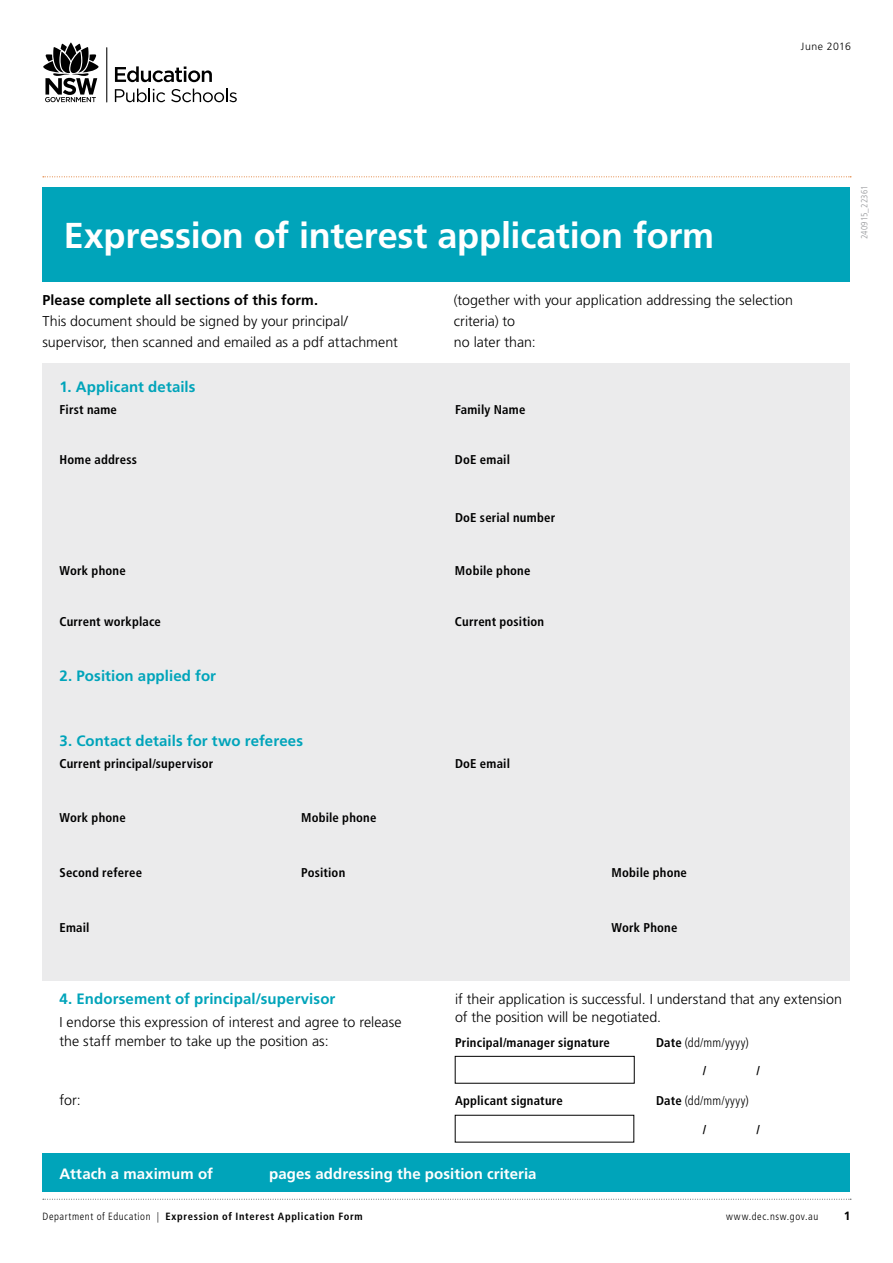
<style>
.page{position:relative;width:893px;height:1263px;background:#fff}
.page>*{position:absolute;margin:0;border:0;box-sizing:border-box;transform-origin:0 0}
.h1__Main_Title{font:700 36px "Frutiger LT Std";letter-spacing:-.005em;color:#fff}
.h2__Category_headin{font:700 15px "Frutiger LT Std";letter-spacing:.005em;color:#00a4ba}
.p__Body_copy{font:700 15px "Frutiger LT Std";letter-spacing:.005em;color:#fff}
.p__Body_copy-2{font:300 14.25px/21px "Frutiger LT Std";color:#000}
.h3__Section_subhead{font:700 condensed 12.75px "Frutiger LT Std";letter-spacing:.015em;color:#000}
.p__Body_copy-3{font:700 condensed 12.75px "Frutiger LT Std";letter-spacing:.015em;color:#000}
.p__Body_copy-4{font:300 condensed 12.75px "Frutiger LT Std";letter-spacing:.045em;color:#000}
.h3__Section_subhead-2{font:300 condensed 12.75px "Frutiger LT Std";letter-spacing:.045em;color:#000}
.t1{font:700 12px "Frutiger LT Std";color:#000}
.t2{font:700 condensed 10.5px "Frutiger LT Std";letter-spacing:.06em;color:#000}
.t3{font:300 condensed 10.5px "Frutiger LT Std";letter-spacing:.06em;color:#000}
.t4{font:300 10.5px "Frutiger LT Std";letter-spacing:.04em;color:#000}
.t5{font:300 condensed 9px "Frutiger LT Std";letter-spacing:.015em;color:#939598}
.s1{font-weight:700}
.s2{font-weight:300}
</style>
<div class="page">
<svg style="left:43px;top:1199px;width:808px;height:1px"></svg>
<hr style="left:106px;top:47px;width:1px;height:55px;background:#000">
<svg style="left:43px;top:43px;width:56px;height:59px"></svg>
<svg style="left:115px;top:66px;width:97px;height:16px"></svg>
<svg style="left:115px;top:89px;width:50px;height:13px"></svg>
<svg style="left:171px;top:89px;width:66px;height:13px"></svg>
<svg style="left:43px;top:176px;width:808px;height:1px"></svg>
<div style="left:43px;top:187px;width:807px;height:94px;background:#00a4ba"></div>
<div style="left:43px;top:363px;width:807px;height:618px;background:#ebebec"></div>
<div style="left:455px;top:1056px;width:179px;height:27px;border:1px solid #000"></div>
<div style="left:43px;top:1153px;width:807px;height:39px;background:#00a4ba"></div>
<p class="t4" style="left:801px;top:41px;width:51px">June 2016</p>
<h1 class="h1__Main_Title" style="left:64px;top:214px;width:652px">Expression of interest application form</h1>
<p class="p__Body_copy-2" style="left:43px;top:290px;width:357px"><span class="s1">Please complete all sections of this form.<br></span>This document should be signed by your principal/ supervisor, then scanned and emailed as a pdf attachment</p>
<p class="p__Body_copy-2" style="left:454px;top:290px;width:341px">(together with your application addressing the selection criteria) to<br>no later than:</p>
<h2 class="h2__Category_headin" style="left:60px;top:378px;width:138px">1. Applicant details</h2>
<h3 class="h3__Section_subhead" style="left:60px;top:402px;width:59px">First name</h3>
<h3 class="h3__Section_subhead" style="left:455px;top:402px;width:72px">Family Name</h3>
<h3 class="h3__Section_subhead" style="left:60px;top:452px;width:79px">Home address</h3>
<h3 class="h3__Section_subhead" style="left:455px;top:452px;width:57px">DoE email</h3>
<h3 class="h3__Section_subhead" style="left:455px;top:510px;width:102px">DoE serial number</h3>
<h3 class="h3__Section_subhead" style="left:60px;top:563px;width:68px">Work phone</h3>
<h3 class="h3__Section_subhead" style="left:455px;top:563px;width:77px">Mobile phone</h3>
<h3 class="h3__Section_subhead" style="left:60px;top:614px;width:103px">Current workplace</h3>
<h3 class="h3__Section_subhead" style="left:455px;top:614px;width:91px">Current position</h3>
<h2 class="h2__Category_headin" style="left:60px;top:666px;width:158px">2. Position applied for</h2>
<h2 class="h2__Category_headin" style="left:60px;top:732px;width:245px">3. Contact details for two referees</h2>
<h3 class="h3__Section_subhead" style="left:60px;top:756px;width:155px">Current principal/supervisor</h3>
<h3 class="h3__Section_subhead" style="left:455px;top:756px;width:57px">DoE email</h3>
<h3 class="h3__Section_subhead" style="left:60px;top:810px;width:68px">Work phone</h3>
<h3 class="h3__Section_subhead" style="left:301px;top:810px;width:77px">Mobile phone</h3>
<h3 class="h3__Section_subhead" style="left:60px;top:865px;width:84px">Second referee</h3>
<h3 class="h3__Section_subhead" style="left:301px;top:865px;width:46px">Position</h3>
<h3 class="h3__Section_subhead" style="left:612px;top:865px;width:77px">Mobile phone</h3>
<h3 class="h3__Section_subhead" style="left:60px;top:920px;width:31px">Email</h3>
<h3 class="h3__Section_subhead" style="left:612px;top:920px;width:67px">Work Phone</h3>
<p class="t5" style="left:859px;top:239px;width:55px;rotate:-90deg">240915_22361</p>
<h2 class="h2__Category_headin" style="left:60px;top:990px;width:277px">4. Endorsement of principal/supervisor</h2>
<p class="p__Body_copy-2" style="left:60px;top:1013px;width:343px;line-height:18.8px">I endorse this expression of interest and agree to release the staff member to take up the position as:</p>
<p class="p__Body_copy-2" style="left:60px;top:1089px;width:23px">for:</p>
<p class="p__Body_copy-2" style="left:455px;top:989px;width:388px;line-height:18.8px">if their application is successful. I understand that any extension of the position will be negotiated.</p>
<p class="p__Body_copy-3" style="left:455px;top:1034px;width:156px">Principal/manager signature</p>
<p class="p__Body_copy-4" style="left:656px;top:1035px;width:94px"><span class="s1">Date</span> (dd/mm/yyyy)</p>
<h3 class="h3__Section_subhead" style="left:703px;top:1063px;width:5px">/</h3>
<h3 class="h3__Section_subhead" style="left:757px;top:1063px;width:5px">/</h3>
<h3 class="h3__Section_subhead" style="left:455px;top:1093px;width:109px">Applicant signature</h3>
<h3 class="h3__Section_subhead-2" style="left:656px;top:1094px;width:94px"><span class="s1">Date</span> (dd/mm/yyyy)</h3>
<h3 class="h3__Section_subhead" style="left:703px;top:1122px;width:5px">/</h3>
<h3 class="h3__Section_subhead" style="left:757px;top:1122px;width:5px">/</h3>
<p class="p__Body_copy" style="left:60px;top:1165px;width:155px">Attach a maximum of</p>
<p class="p__Body_copy" style="left:269px;top:1165px;width:269px">pages addressing the position criteria</p>
<p class="t2" style="left:43px;top:1210px;width:322px"><span class="s2">Department of Education |</span> Expression of Interest Application Form</p>
<p class="t3" style="left:726px;top:1211px;width:94px">www.dec.nsw.gov.au</p>
<p class="t1" style="left:844px;top:1209px;width:8px">1</p>
</div>
